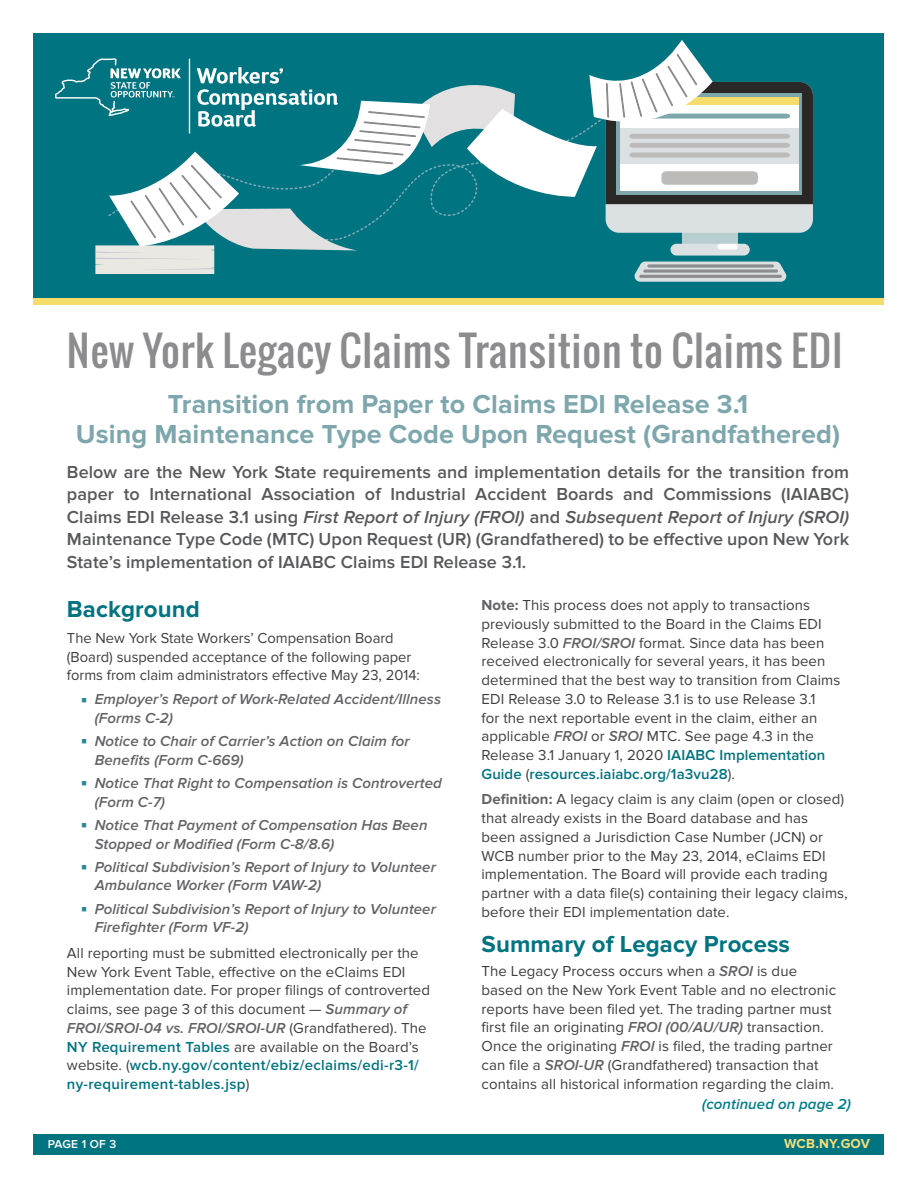
<style>
.page{position:relative;width:918px;height:1188px;background:#fff}
.page>*{position:absolute;margin:0;border:0;box-sizing:border-box;transform-origin:0 0}
.Headline_Oswald_larg{font:40.5px "Oswald";letter-spacing:.02em;color:#8c8c8f}
.Subhead_proxima_teal{font:700 27px/30px "Proxima Nova";letter-spacing:.005em;color:#7da7ad;text-align:center}
.Subhead_proxima_teal-2{font:700 24px "Proxima Nova";letter-spacing:.005em;color:#007481}
.Intro_Call_out_-_Pro{font:600 18px/22.5px "Proxima Nova";letter-spacing:.005em;color:#57585a;text-align:justify}
.Body_Copy_-P{font:15px/18.8px "Proxima Nova";letter-spacing:.005em;color:#3e3e3f}
.t1{font:italic 600 15px/18.8px "Proxima Nova";letter-spacing:.005em;color:#636366}
.Body_Copy_-P-2{font:italic 600 15px "Proxima Nova";letter-spacing:.005em;color:#007d8a}
.Body_Copy_-P-3{font:700 13.5px "Proxima Nova";letter-spacing:.02em;color:#f7df7a}
.Body_Copy_-P-4{font:600 12px "Proxima Nova";letter-spacing:.005em;color:#fff}
.s1{font-style:italic}
.s2{font-family:"Minion Pro";font-weight:400;font-style:normal;color:#2a8793}
.s3{font-weight:600;font-style:italic;color:#636366}
.s4{font-weight:600;color:#007481}
.s5{font-weight:700;color:#636366}
</style>
<div class="page">
<div style="left:34px;top:34px;width:850px;height:264px;background:#007481"></div>
<svg style="left:55px;top:40px;width:758px;height:242px"></svg>
<div style="left:34px;top:1134px;width:850px;height:20px;background:#007481"></div>
<div style="left:34px;top:298px;width:850px;height:7px;background:#f6dc6a"></div>
<h1 class="Headline_Oswald_larg" style="left:67px;top:320px;width:777px">New York Legacy Claims Transition to Claims EDI</h1>
<h2 class="Subhead_proxima_teal" style="left:76px;top:389px;width:766px">Transition from Paper to Claims EDI Release 3.1<br>Using Maintenance Type Code Upon Request (Grandfathered)</h2>
<p class="Intro_Call_out_-_Pro" style="left:67px;top:461px;width:784px">Below are the New York State requirements and implementation details for the transition from paper to International Association of Industrial Accident Boards and Commissions (IAIABC)<br>Claims EDI Release 3.1 using <span class="s1">First Report of Injury (FROI)</span> and <span class="s1">Subsequent Report of Injury (SROI)<br></span>Maintenance Type Code (MTC) Upon Request (UR) (Grandfathered) to be effective upon New York State’s implementation of IAIABC Claims EDI Release 3.1.</p>
<h2 class="Subhead_proxima_teal-2" style="left:67px;top:595px;width:135px">Background</h2>
<p class="Body_Copy_-P" style="left:67px;top:629px;width:354px">The New York State Workers’ Compensation Board (Board) suspended acceptance of the following paper forms from claim administrators effective May 23, 2014:</p>
<p class="t1" style="left:95px;top:690px;width:348px;text-indent:-14px"><span class="s2">■</span> Employer’s Report of Work-Related Accident/Illness (Forms C-2)</p>
<p class="t1" style="left:95px;top:732px;width:316px;text-indent:-14px"><span class="s2">■</span> Notice to Chair of Carrier’s Action on Claim for<br>Benefits (Form C-669)</p>
<p class="t1" style="left:95px;top:774px;width:349px;text-indent:-14px"><span class="s2">■</span> Notice That Right to Compensation is Controverted (Form C-7)</p>
<p class="t1" style="left:95px;top:816px;width:334px;text-indent:-14px"><span class="s2">■</span> Notice That Payment of Compensation Has Been<br>Stopped or Modified (Form C-8/8.6)</p>
<p class="t1" style="left:95px;top:858px;width:343px;text-indent:-14px"><span class="s2">■</span> Political Subdivision’s Report of Injury to Volunteer<br>Ambulance Worker (Form VAW-2)</p>
<p class="t1" style="left:95px;top:900px;width:343px;text-indent:-14px"><span class="s2">■</span> Political Subdivision’s Report of Injury to Volunteer<br>Firefighter (Form VF-2)</p>
<p class="Body_Copy_-P" style="left:67px;top:944px;width:365px">All reporting must be submitted electronically per the New York Event Table, effective on the eClaims EDI implementation date. For proper filings of controverted claims, see page 3 of this document — <span class="s3">Summary of FROI/SROI-04 vs. FROI/SROI-UR</span> (Grandfathered). The <span class="s4">NY Requirement Tables</span> are available on the Board’s website. (<span class="s4">wcb.ny.gov/content/ebiz/eclaims/edi-r3-1/ ny-requirement-tables.jsp</span>)</p>
<p class="Body_Copy_-P" style="left:482px;top:596px;width:360px"><span class="s5">Note:</span> This process does not apply to transactions previously submitted to the Board in the Claims EDI Release 3.0 <span class="s3">FROI/SROI</span> format. Since data has been received electronically for several years, it has been determined that the best way to transition from Claims EDI Release 3.0 to Release 3.1 is to use Release 3.1<br>for the next reportable event in the claim, either an applicable <span class="s3">FROI</span> or <span class="s3">SROI</span> MTC. See page 4.3 in the Release 3.1 January 1, 2020 <span class="s4">IAIABC Implementation Guide</span> (<span class="s4">resources.iaiabc.org/1a3vu28</span>).</p>
<p class="Body_Copy_-P" style="left:482px;top:790px;width:368px"><span class="s5">Definition:</span> A legacy claim is any claim (open or closed) that already exists in the Board database and has<br>been assigned a Jurisdiction Case Number (JCN) or WCB number prior to the May 23, 2014, eClaims EDI implementation. The Board will provide each trading partner with a data file(s) containing their legacy claims, before their EDI implementation date.</p>
<h2 class="Subhead_proxima_teal-2" style="left:482px;top:930px;width:310px">Summary of Legacy Process</h2>
<p class="Body_Copy_-P" style="left:482px;top:962px;width:356px">The Legacy Process occurs when a <span class="s3">SROI</span> is due based on the New York Event Table and no electronic reports have been filed yet. The trading partner must first file an originating <span class="s3">FROI (00/AU/UR)</span> transaction.<br>Once the originating <span class="s3">FROI</span> is filed, the trading partner can file a <span class="s3">SROI-UR</span> (Grandfathered) transaction that contains all historical information regarding the claim.</p>
<p class="Body_Copy_-P-2" style="left:702px;top:1096px;width:150px">(continued on page 2)</p>
<p class="Body_Copy_-P-3" style="left:784px;top:1136px;width:88px">WCB.NY.GOV</p>
<p class="Body_Copy_-P-4" style="left:48px;top:1137px;width:70px">PAGE 1 OF 3</p>
</div>
